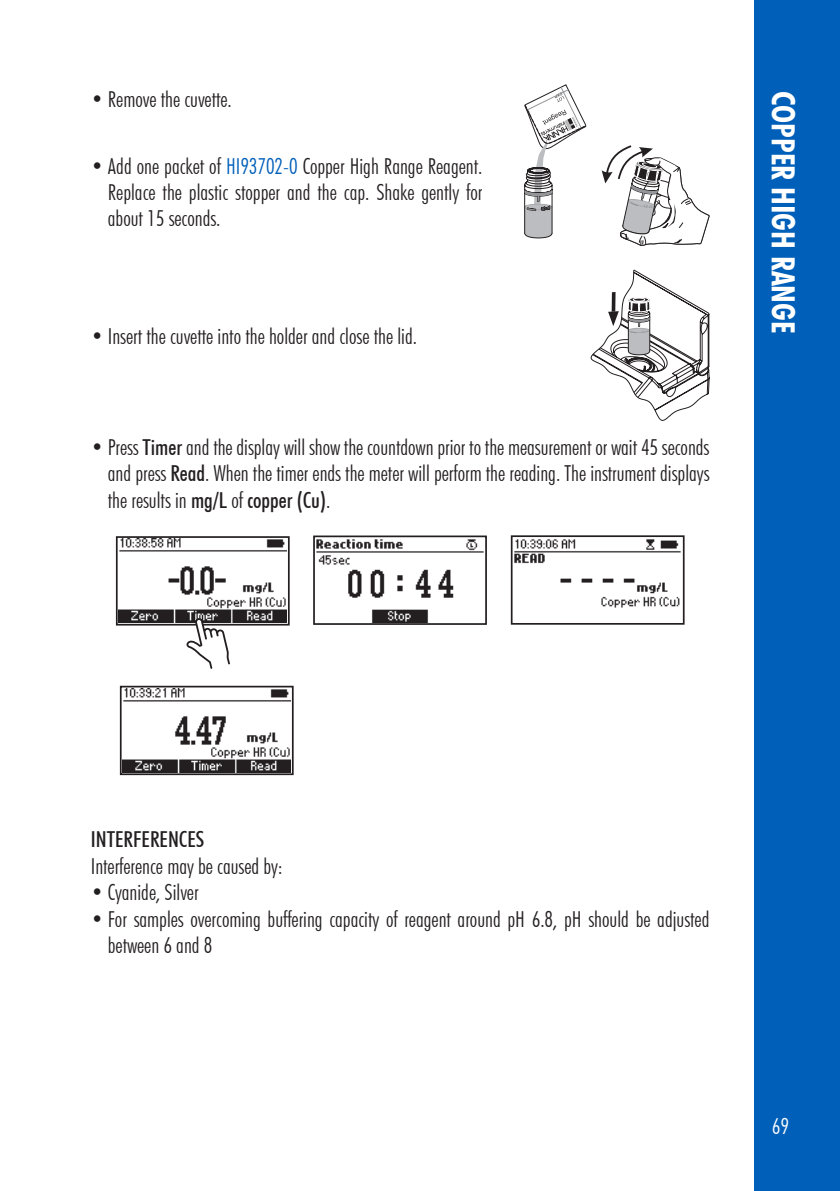
<style>
.page{position:relative;width:840px;height:1191px;background:#fff}
.page>*{position:absolute;margin:0;border:0;box-sizing:border-box;transform-origin:0 0}
.t1{font:700 condensed 32px "Futura BT";color:#fff}
.t2{font:300 condensed 22px/26.4px "Futura BT";color:#231f20;text-align:justify}
.t3{font:500 condensed 22px "Futura BT";color:#231f20}
.t4{font:300 condensed 22px "Futura BT";color:#fff}
.s1{color:#005fb9}
.s2{font-weight:500}
</style>
<div class="page">
<div style="left:754px;top:0;width:85px;height:1191px;background:#005fb9"></div>
<div style="left:116px;top:536px;width:173px;height:89px;border:2px solid #231f20"></div>
<img style="left:119px;top:539px;width:167px;height:84px">
<svg style="left:186px;top:618px;width:44px;height:51px"></svg>
<div style="left:313px;top:535px;width:173px;height:90px;border:2px solid #231f20"></div>
<img style="left:315px;top:538px;width:169px;height:84px">
<img style="left:514px;top:539px;width:167px;height:69px">
<div style="left:510px;top:535px;width:174px;height:89px;border:2px solid #231f20"></div>
<div style="left:120px;top:686px;width:173px;height:89px;border:2px solid #231f20"></div>
<img style="left:123px;top:688px;width:167px;height:84px">
<svg style="left:524px;top:84px;width:62px;height:154px"></svg>
<svg style="left:601px;top:145px;width:108px;height:101px"></svg>
<svg style="left:590px;top:270px;width:119px;height:151px"></svg>
<p class="t2" style="left:91px;top:86px;width:142px">• Remove the cuvette.</p>
<p class="t2" style="left:108px;top:152px;width:376px;text-indent:-17px">• Add one packet of <span class="s1">HI93702-0</span> Copper High Range Reagent.<br>Replace the plastic stopper and the cap. Shake gently for about 15 seconds.</p>
<p class="t2" style="left:91px;top:322px;width:327px">• Insert the cuvette into the holder and close the lid.</p>
<p class="t2" style="left:108px;top:434px;width:602px;text-indent:-17px">• Press <span class="s2">Timer</span> and the display will show the countdown prior to the measurement or wait 45 seconds and press <span class="s2">Read</span>. When the timer ends the meter will perform the reading. The instrument displays the results in <span class="s2">mg/L</span> of <span class="s2">copper (Cu)</span>.</p>
<h1 class="t1" style="left:802px;top:91px;width:257px;rotate:90deg">METHOD PROCEDUR S</h1>
<h1 class="t1" style="left:802px;top:91px;width:244px;rotate:90deg">COPPER HIGH RANGE</h1>
<p class="t3" style="left:91px;top:826px;width:115px">INTERFERENCES</p>
<p class="t2" style="left:91px;top:852px;width:193px">Interference may be caused by:</p>
<p class="t2" style="left:91px;top:879px;width:109px">• Cyanide, Silver</p>
<p class="t2" style="left:108px;top:905px;width:602px;text-indent:-17px">• For samples overcoming buffering capacity of reagent around pH 6.8, pH should be adjusted between 6 and 8</p>
<p class="t4" style="left:771px;top:1113px;width:19px">69</p>
</div>
